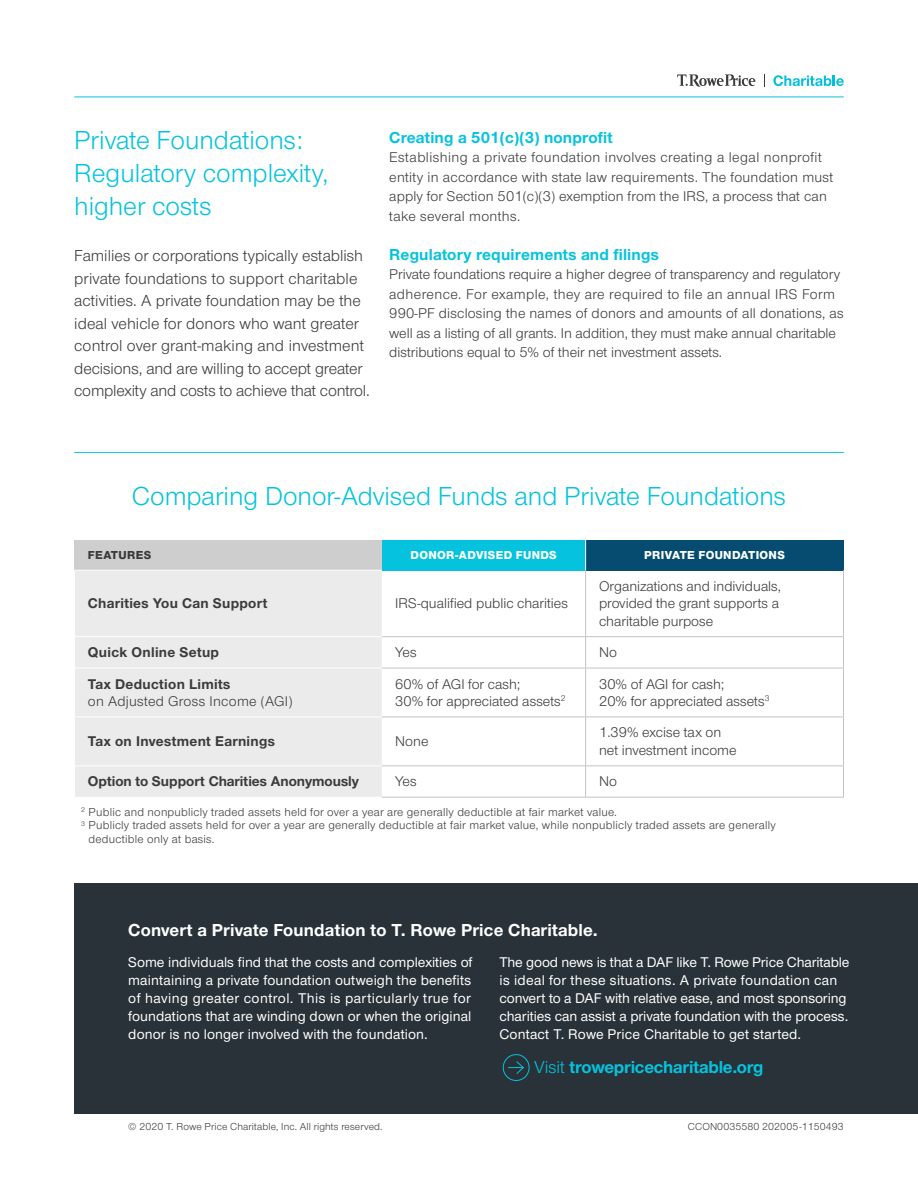
<style>
.page{position:relative;width:918px;height:1188px;background:#fff}
.page>*{position:absolute;margin:0;border:0;box-sizing:border-box;transform-origin:0 0}
.t1{font:27px/33px "Nimbus Sans Novus";color:#05c3de}
.t2{font:700 18px "Nimbus Sans Novus";letter-spacing:.01em;color:#fff}
.t3{font:700 18px "Nimbus Sans Novus";letter-spacing:-.01em;color:#05c3de}
.t4{font:16.5px/22.5px "Nimbus Sans Novus";color:#3b3b3b}
.t5{font:700 16.5px "Nimbus Sans Novus";letter-spacing:.01em;color:#05c3de}
.t6{font:14.7px/17.5px "Nimbus Sans Novus";color:#3b3b3b}
.t7{font:500 14.7px/18px "Nimbus Sans Novus";letter-spacing:.005em;color:#fff}
.t8{font:14.7px/19.5px "Nimbus Sans Novus";letter-spacing:.02em;color:#3b3b3b}
.t9{font:700 14.7px "Nimbus Sans Novus";letter-spacing:.02em;color:#3b3b3b}
.t10{font:700 14.7px "Nimbus Sans Novus";color:#3b3b3b}
.t11{font:12px "Nimbus Sans Novus";letter-spacing:.02em;color:#3b3b3b}
.t12{font:800 12px "Nimbus Sans Novus";letter-spacing:.03em;color:#fff}
.t13{font:800 12px "Nimbus Sans Novus";letter-spacing:.03em;color:#3b3b3b}
.t14{font:10.5px "Nimbus Sans Novus";letter-spacing:.01em;color:#3b3b3b}
.s1{font-weight:400}
</style>
<div class="page">
<hr style="left:74px;top:97px;width:770px;height:1px;background:#05c3de">
<hr style="left:74px;top:452px;width:770px;height:1px;background:#05c3de">
<div style="left:74px;top:540px;width:308px;height:30px;background:#cecece"></div>
<div style="left:382px;top:540px;width:204px;height:30px;background:#05c3de"></div>
<div style="left:586px;top:540px;width:258px;height:30px;background:#054c70"></div>
<div style="left:75px;top:571px;width:307px;height:226px;background:#ebebeb"></div>
<hr style="left:585px;top:540px;width:1px;height:30px;background:#fff">
<hr style="left:74px;top:636px;width:308px;height:1px;background:#fff">
<hr style="left:74px;top:668px;width:308px;height:1px;background:#fff">
<hr style="left:74px;top:717px;width:308px;height:1px;background:#fff">
<hr style="left:74px;top:766px;width:308px;height:1px;background:#fff">
<hr style="left:585px;top:570px;width:1px;height:66px;background:#c4c4c4">
<hr style="left:843px;top:570px;width:1px;height:66px;background:#c4c4c4">
<hr style="left:382px;top:636px;width:204px;height:1px;background:#c4c4c4">
<hr style="left:382px;top:668px;width:204px;height:1px;background:#c4c4c4">
<hr style="left:382px;top:717px;width:204px;height:1px;background:#c4c4c4">
<hr style="left:585px;top:637px;width:1px;height:31px;background:#c4c4c4">
<hr style="left:585px;top:668px;width:1px;height:49px;background:#c4c4c4">
<hr style="left:585px;top:717px;width:1px;height:49px;background:#c4c4c4">
<hr style="left:586px;top:636px;width:258px;height:1px;background:#c4c4c4">
<hr style="left:843px;top:637px;width:1px;height:31px;background:#c4c4c4">
<hr style="left:843px;top:668px;width:1px;height:49px;background:#c4c4c4">
<hr style="left:843px;top:717px;width:1px;height:49px;background:#c4c4c4">
<hr style="left:586px;top:668px;width:258px;height:1px;background:#c4c4c4">
<hr style="left:586px;top:717px;width:258px;height:1px;background:#c4c4c4">
<hr style="left:382px;top:766px;width:204px;height:1px;background:#c4c4c4">
<hr style="left:585px;top:766px;width:1px;height:31px;background:#c4c4c4">
<hr style="left:586px;top:766px;width:258px;height:1px;background:#c4c4c4">
<hr style="left:843px;top:766px;width:1px;height:31px;background:#c4c4c4">
<hr style="left:382px;top:797px;width:204px;height:1px;background:#c4c4c4">
<hr style="left:586px;top:797px;width:258px;height:1px;background:#c4c4c4">
<div style="left:74px;top:883px;width:844px;height:231px;background:#293238"></div>
<div style="left:503px;top:1054px;width:27px;height:27px;border:1px solid #05c3de;border-radius:50%"></div>
<svg style="left:508px;top:1061px;width:16px;height:13px"></svg>
<svg style="left:764px;top:74px;width:1px;height:12px"></svg>
<svg style="left:677px;top:74px;width:78px;height:13px"></svg>
<svg style="left:773px;top:75px;width:71px;height:11px"></svg>
<h1 class="t1" style="left:74px;top:123px;width:256px">Private Foundations:<br>Regulatory complexity, higher costs</h1>
<p class="t4" style="left:74px;top:244px;width:297px">Families or corporations typically establish private foundations to support charitable activities. A private foundation may be the ideal vehicle for donors who want greater control over grant-making and investment decisions, and are willing to accept greater complexity and costs to achieve that control.</p>
<p class="t5" style="left:389px;top:126px;width:225px">Creating a 501(c)(3) nonprofit</p>
<p class="t8" style="left:389px;top:147px;width:446px">Establishing a private foundation involves creating a legal nonprofit entity in accordance with state law requirements. The foundation must apply for Section 501(c)(3) exemption from the IRS, a process that can take several months.</p>
<p class="t5" style="left:389px;top:243px;width:271px">Regulatory requirements and filings</p>
<p class="t6" style="left:389px;top:264px;width:456px;line-height:19.5px">Private foundations require a higher degree of transparency and regulatory adherence. For example, they are required to file an annual IRS Form 990-PF disclosing the names of donors and amounts of all donations, as well as a listing of all grants. In addition, they must make annual charitable distributions equal to 5% of their net investment assets.</p>
<h1 class="t1" style="left:132px;top:478px;width:656px">Comparing Donor-Advised Funds and Private Foundations</h1>
<p class="t13" style="left:88px;top:547px;width:65px">FEATURES</p>
<p class="t12" style="left:411px;top:547px;width:148px">DONOR-ADVISED FUNDS</p>
<p class="t12" style="left:644px;top:547px;width:142px">PRIVATE FOUNDATIONS</p>
<p class="t9" style="left:88px;top:594px;width:181px">Charities You Can Support</p>
<p class="t6" style="left:395px;top:594px;width:174px">IRS-qualified public charities</p>
<p class="t6" style="left:599px;top:577px;width:184px">Organizations and individuals, provided the grant supports a charitable purpose</p>
<p class="t9" style="left:88px;top:642px;width:133px">Quick Online Setup</p>
<p class="t6" style="left:395px;top:643px;width:23px">Yes</p>
<p class="t6" style="left:599px;top:643px;width:19px">No</p>
<p class="t9" style="left:88px;top:674px;width:144px">Tax Deduction Limits</p>
<p class="t8" style="left:88px;top:691px;width:206px">on Adjusted Gross Income (AGI)</p>
<p class="t6" style="left:395px;top:674px;width:172px">60% of AGI for cash;<br>30% for appreciated assets<sup>2</sup></p>
<p class="t6" style="left:599px;top:674px;width:172px">30% of AGI for cash;<br>20% for appreciated assets<sup>3</sup></p>
<p class="t9" style="left:88px;top:731px;width:189px">Tax on Investment Earnings</p>
<p class="t6" style="left:395px;top:732px;width:35px">None</p>
<p class="t6" style="left:599px;top:723px;width:139px">1.39% excise tax on net investment income</p>
<p class="t10" style="left:88px;top:772px;width:273px">Option to Support Charities Anonymously</p>
<p class="t6" style="left:395px;top:772px;width:23px">Yes</p>
<p class="t6" style="left:599px;top:772px;width:19px">No</p>
<p class="t11" style="left:81px;top:804px;width:537px"><sup>2</sup> Public and nonpublicly traded assets held for over a year are generally deductible at fair market value.</p>
<p class="t11" style="left:81px;top:818px;width:696px"><sup>3</sup> Publicly traded assets held for over a year are generally deductible at fair market value, while nonpublicly traded assets are generally</p>
<p class="t11" style="left:89px;top:831px;width:128px">deductible only at basis.</p>
<p class="t2" style="left:128px;top:917px;width:471px">Convert a Private Foundation to T. Rowe Price Charitable.</p>
<p class="t7" style="left:128px;top:953px;width:346px">Some individuals find that the costs and complexities of maintaining a private foundation outweigh the benefits of having greater control. This is particularly true for foundations that are winding down or when the original donor is no longer involved with the foundation.</p>
<p class="t7" style="left:500px;top:953px;width:352px">The good news is that a DAF like T. Rowe Price Charitable is ideal for these situations. A private foundation can convert to a DAF with relative ease, and most sponsoring charities can assist a private foundation with the process.<br>Contact T. Rowe Price Charitable to get started.</p>
<p class="t3" style="left:534px;top:1055px;width:231px"><span class="s1">Visit</span> trowepricecharitable.org</p>
<p class="t14" style="left:128px;top:1120px;width:256px">© 2020 T. Rowe Price Charitable, Inc. All rights reserved.</p>
<p class="t14" style="left:688px;top:1120px;width:157px">CCON0035580 202005-1150493</p>
</div>
